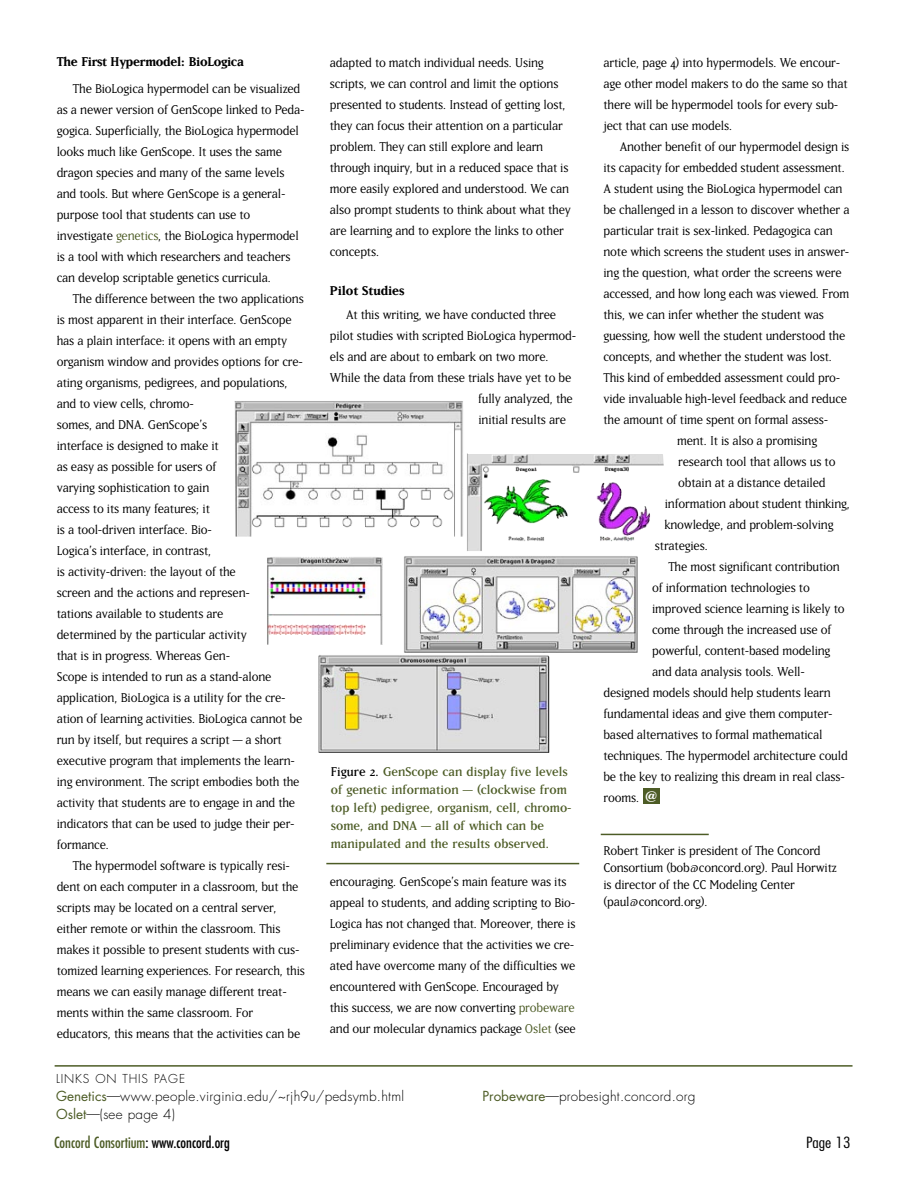
<style>
.page{position:relative;width:918px;height:1188px;background:#fff}
.page>*{position:absolute;margin:0;border:0;box-sizing:border-box;transform-origin:0 0}
.t1{font:15px/21px "Matrix";letter-spacing:-.015em;color:#000}
.t2{font:15px/18px "Matrix";color:#4d5c26}
.t3{font:700 15px "Matrix";letter-spacing:-.015em;color:#000}
.t4{font:condensed 15px "Futura";color:#4d5c26}
.t5{font:300 condensed 15px "Futura";color:#000;scale:1.2 1}
.t6{font:300 13.5px "Futura";letter-spacing:.02em;color:#000}
.t7{font:13.5px "Alpist";color:#fff}
.t8{font:300 12px "Futura";letter-spacing:.075em;color:#000}
.s1{color:#4d5c26}
.s2{color:#000}
.s3{font-weight:400;color:#4d5c26}
</style>
<div class="page">
<hr style="left:55px;top:1065px;width:798px;height:2px;background:#4d5c26">
<svg style="left:328px;top:557px;width:252px;height:308px"></svg>
<div style="left:643px;top:788px;width:17px;height:16px;background:#4d5c26"></div>
<svg style="left:373px;top:556px;width:207px;height:21px;background:#c5c5c5"></svg>
<img style="left:235px;top:401px;width:429px;height:150px">
<hr style="left:601px;top:834px;width:108px;height:1px;background:#4d5c26">
<div style="left:329px;top:765px;width:251px;height:97px;background:#fff"></div>
<hr style="left:326px;top:863px;width:253px;height:1px;background:#4d5c26">
<p class="t3" style="left:57px;top:52px;width:189px">The First Hypermodel: BioLogica</p>
<p class="t1" style="left:57px;top:77px;width:249px;text-indent:16px">The BioLogica hypermodel can be visualized as a newer version of GenScope linked to Peda&shy;gogica. Superficially, the BioLogica hypermodel looks much like GenScope. It uses the same dragon species and many of the same levels and tools. But where GenScope is a general&shy;purpose tool that students can use to investigate <span class="s1">genetics</span>, the BioLogica hypermodel is a tool with which researchers and teachers can develop scriptable genetics curricula.</p>
<p class="t1" style="left:57px;top:287px;width:249px;text-indent:16px">The difference between the two applications is most apparent in their interface. GenScope has a plain interface: it opens with an empty organism window and provides options for cre&shy;ating organisms, pedigrees, and populations, and to view cells, chromo-<br>somes, and DNA. GenScope’s<br>interface is designed to make it<br>as easy as possible for users of<br>varying sophistication to gain<br>access to its many features; it<br>is a tool-driven interface. Bio-<br>Logica’s interface, in contrast,<br>is activity-driven: the layout of the<br>screen and the actions and represen-<br>tations available to students are<br>determined by the particular activity<br>that is in progress. Whereas Gen-<br>Scope is intended to run as a stand-alone application, BioLogica is a utility for the cre&shy;ation of learning activities. BioLogica cannot be run by itself, but requires a script — a short executive program that implements the learn&shy;ing environment. The script embodies both the activity that students are to engage in and the indicators that can be used to judge their per&shy;formance.</p>
<p class="t1" style="left:57px;top:854px;width:250px;text-indent:16px">The hypermodel software is typically resi&shy;dent on each computer in a classroom, but the scripts may be located on a central server, either remote or within the classroom. This makes it possible to present students with cus&shy;tomized learning experiences. For research, this means we can easily manage different treat&shy;ments within the same classroom. For educators, this means that the activities can be</p>
<p class="t1" style="left:330px;top:51px;width:243px">adapted to match individual needs. Using scripts, we can control and limit the options presented to students. Instead of getting lost, they can focus their attention on a particular problem. They can still explore and learn through inquiry, but in a reduced space that is more easily explored and understood. We can also prompt students to think about what they are learning and to explore the links to other concepts.</p>
<p class="t3" style="left:330px;top:281px;width:76px">Pilot Studies</p>
<p class="t1" style="left:346px;top:303px;width:212px">At this writing, we have conducted three</p>
<p class="t1" style="left:330px;top:324px;width:248px">pilot studies with scripted BioLogica hypermod-</p>
<p class="t1" style="left:330px;top:345px;width:220px">els and are about to embark on two more.</p>
<p class="t1" style="left:330px;top:366px;width:243px">While the data from these trials have yet to be</p>
<p class="t1" style="left:478px;top:387px;width:96px">fully analyzed, the</p>
<p class="t1" style="left:478px;top:408px;width:89px">initial results are</p>
<p class="t2" style="left:331px;top:762px;width:242px"><span class="s2">Figure 2.</span> GenScope can display five levels of genetic information — (clockwise from top left) pedigree, organism, cell, chromo&shy;some, and DNA — all of which can be manipulated and the results observed.</p>
<p class="t1" style="left:330px;top:870px;width:247px">encouraging. GenScope’s main feature was its appeal to students, and adding scripting to Bio-Logica has not changed that. Moreover, there is preliminary evidence that the activities we cre&shy;ated have overcome many of the difficulties we encountered with GenScope. Encouraged by this success, we are now converting <span class="s1">probeware </span>and our molecular dynamics package <span class="s1">Oslet</span> (see</p>
<p class="t1" style="left:603px;top:52px;width:246px">article, page 4) into hypermodels. We encour&shy;age other model makers to do the same so that there will be hypermodel tools for every sub&shy;ject that can use models.</p>
<p class="t1" style="left:620px;top:136px;width:231px">Another benefit of our hypermodel design is</p>
<p class="t1" style="left:603px;top:157px;width:243px">its capacity for embedded student assessment.</p>
<p class="t1" style="left:603px;top:178px;width:241px">A student using the BioLogica hypermodel can</p>
<p class="t1" style="left:603px;top:199px;width:248px">be challenged in a lesson to discover whether a</p>
<p class="t1" style="left:603px;top:220px;width:231px">particular trait is sex-linked. Pedagogica can</p>
<p class="t1" style="left:603px;top:241px;width:247px">note which screens the student uses in answer-</p>
<p class="t1" style="left:603px;top:262px;width:240px">ing the question, what order the screens were</p>
<p class="t1" style="left:603px;top:283px;width:247px">accessed, and how long each was viewed. From</p>
<p class="t1" style="left:603px;top:304px;width:222px">this, we can infer whether the student was</p>
<p class="t1" style="left:603px;top:325px;width:243px">guessing, how well the student understood the</p>
<p class="t1" style="left:603px;top:346px;width:230px">concepts, and whether the student was lost.</p>
<p class="t1" style="left:603px;top:367px;width:238px">This kind of embedded assessment could pro-</p>
<p class="t1" style="left:603px;top:388px;width:245px">vide invaluable high-level feedback and reduce</p>
<p class="t1" style="left:603px;top:409px;width:226px">the amount of time spent on formal assess-</p>
<p class="t1" style="left:677px;top:430px;width:142px">ment. It is also a promising</p>
<p class="t1" style="left:678px;top:451px;width:159px">research tool that allows us to</p>
<p class="t1" style="left:678px;top:472px;width:149px">obtain at a distance detailed</p>
<p class="t1" style="left:665px;top:493px;width:187px">information about student thinking,</p>
<p class="t1" style="left:665px;top:514px;width:171px">knowledge, and problem-solving</p>
<p class="t1" style="left:655px;top:535px;width:55px">strategies.</p>
<p class="t1" style="left:668px;top:556px;width:173px">The most significant contribution</p>
<p class="t1" style="left:652px;top:577px;width:159px">of information technologies to</p>
<p class="t1" style="left:652px;top:598px;width:194px">improved science learning is likely to</p>
<p class="t1" style="left:652px;top:619px;width:181px">come through the increased use of</p>
<p class="t1" style="left:652px;top:640px;width:180px">powerful, content-based modeling</p>
<p class="t1" style="left:652px;top:661px;width:154px">and data analysis tools. Well-</p>
<p class="t1" style="left:603px;top:682px;width:229px">designed models should help students learn</p>
<p class="t1" style="left:603px;top:703px;width:231px">fundamental ideas and give them computer-</p>
<p class="t1" style="left:603px;top:724px;width:221px">based alternatives to formal mathematical</p>
<p class="t1" style="left:603px;top:745px;width:246px">techniques. The hypermodel architecture could</p>
<p class="t1" style="left:603px;top:766px;width:243px">be the key to realizing this dream in real class-</p>
<p class="t1" style="left:603px;top:787px;width:37px">rooms.</p>
<p class="t7" style="left:645px;top:791px;width:13px">@</p>
<p class="t1" style="left:603px;top:841px;width:235px;line-height:17.2px">Robert Tinker is president of The Concord Consortium (bob@concord.org). Paul Horwitz is director of the CC Modeling Center (paul@concord.org).</p>
<p class="t8" style="left:56px;top:1073px;width:131px">LINKS ON THIS PAGE</p>
<p class="t6" style="left:56px;top:1090px;width:350px"><span class="s3">Genetics</span>—www.people.virginia.edu/~rjh9u/pedsymb.html</p>
<p class="t6" style="left:482px;top:1090px;width:215px"><span class="s3">Probeware</span>—probesight.concord.org</p>
<p class="t6" style="left:56px;top:1108px;width:121px"><span class="s3">Oslet</span>—(see page 4)</p>
<p class="t4" style="left:54px;top:1135px;width:178px">Concord Consortium<span class="s2">: www.concord.org</span></p>
<p class="t5" style="left:806px;top:1136px;width:38px">Page 13</p>
</div>
